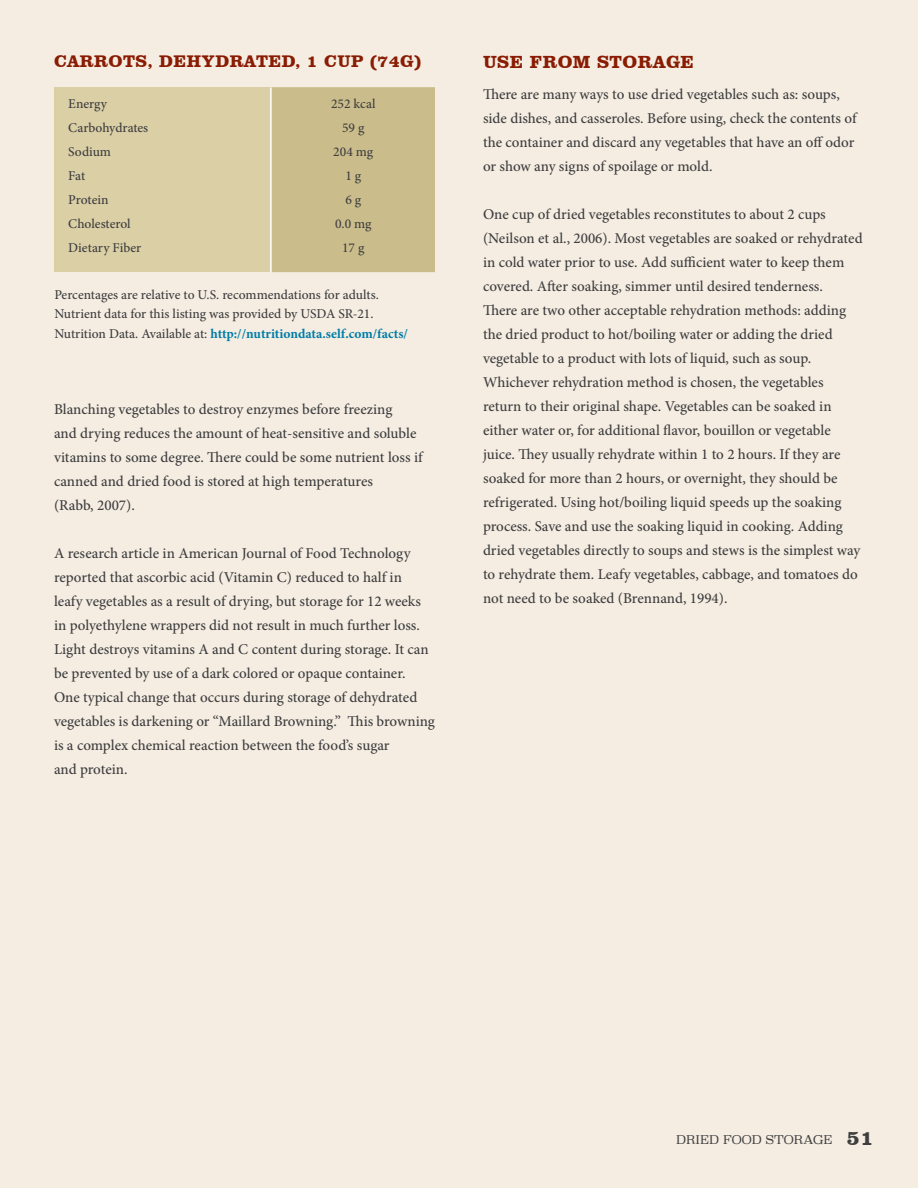
<style>
.page{position:relative;width:918px;height:1188px;background:#f5ede2}
.page>*{position:absolute;margin:0;border:0;box-sizing:border-box;transform-origin:0 0}
.t1{font:700 18px "Clarendon BT";letter-spacing:.025em;color:#891c02}
.t2{font:700 17.25px "Clarendon BT";letter-spacing:.025em;color:#891c02}
.t3{font:500 15px/24px "Minion Pro";color:#3e3e3f}
.t4{font:500 13.5px/24px "Minion Pro";color:#3e3e3f}
.t5{font:12px "Superclarendon Lt";color:#3e3e3f}
.s1{font-weight:700;color:#007da8}
.s2{font-family:"Clarendon BT";font-weight:700;font-size:21px}
</style>
<div class="page">
<div style="left:54px;top:87px;width:381px;height:185px;background:#dbcfa6"></div>
<div style="left:271px;top:87px;width:164px;height:185px;background:#cbbd8b"></div>
<hr style="left:270px;top:87px;width:2px;height:185px;background:#fff">
<p class="t2" style="left:54px;top:50px;width:369px">CARROTS, DEHYDRATED, 1 CUP (74G)</p>
<p class="t4" style="left:331px;top:92px;width:46px;text-align:center">252 kcal<br>59 g<br>204 mg<br>1 g<br>6 g<br>0.0 mg<br>17 g</p>
<p class="t4" style="left:68px;top:92px;width:81px">Energy<br>Carbohydrates<br>Sodium<br>Fat<br>Protein<br>Cholesterol<br>Dietary Fiber</p>
<p class="t4" style="left:54px;top:285px;width:355px;line-height:19.5px">Percentages are relative to U.S. recommendations for adults.<br>Nutrient data for this listing was provided by USDA SR-21.<br>Nutrition Data. Available at: <span class="s1">http://nutritiondata.self.com/facts/</span></p>
<p class="t3" style="left:54px;top:397px;width:370px">Blanching vegetables to destroy enzymes before freezing<br>and drying reduces the amount of heat-sensitive and soluble vitamins to some degree. There could be some nutrient loss if canned and dried food is stored at high temperatures<br>(Rabb, 2007).</p>
<p class="t3" style="left:54px;top:541px;width:383px">A research article in American Journal of Food Technology reported that ascorbic acid (Vitamin C) reduced to half in<br>leafy vegetables as a result of drying, but storage for 12 weeks in polyethylene wrappers did not result in much further loss.<br>Light destroys vitamins A and C content during storage. It can be prevented by use of a dark colored or opaque container.<br>One typical change that occurs during storage of dehydrated vegetables is darkening or “Maillard Browning.” This browning is a complex chemical reaction between the food’s sugar<br>and protein.</p>
<p class="t1" style="left:483px;top:50px;width:213px">USE FROm STORAGE</p>
<p class="t3" style="left:483px;top:82px;width:375px">There are many ways to use dried vegetables such as: soups, side dishes, and casseroles. Before using, check the contents of the container and discard any vegetables that have an off odor or show any signs of spoilage or mold.</p>
<p class="t3" style="left:483px;top:202px;width:381px">One cup of dried vegetables reconstitutes to about 2 cups (Neilson et al., 2006). Most vegetables are soaked or rehydrated in cold water prior to use. Add sufficient water to keep them covered. After soaking, simmer until desired tenderness.<br>There are two other acceptable rehydration methods: adding the dried product to hot/boiling water or adding the dried vegetable to a product with lots of liquid, such as soup.<br>Whichever rehydration method is chosen, the vegetables return to their original shape. Vegetables can be soaked in either water or, for additional flavor, bouillon or vegetable juice. They usually rehydrate within 1 to 2 hours. If they are soaked for more than 2 hours, or overnight, they should be refrigerated. Using hot/boiling liquid speeds up the soaking process. Save and use the soaking liquid in cooking. Adding dried vegetables directly to soups and stews is the simplest way to rehydrate them. Leafy vegetables, cabbage, and tomatoes do not need to be soaked (Brennand, 1994).</p>
<p class="t5" style="left:676px;top:1132px;width:199px">DRIED FOOD STORAGE <span class="s2">51</span></p>
</div>
